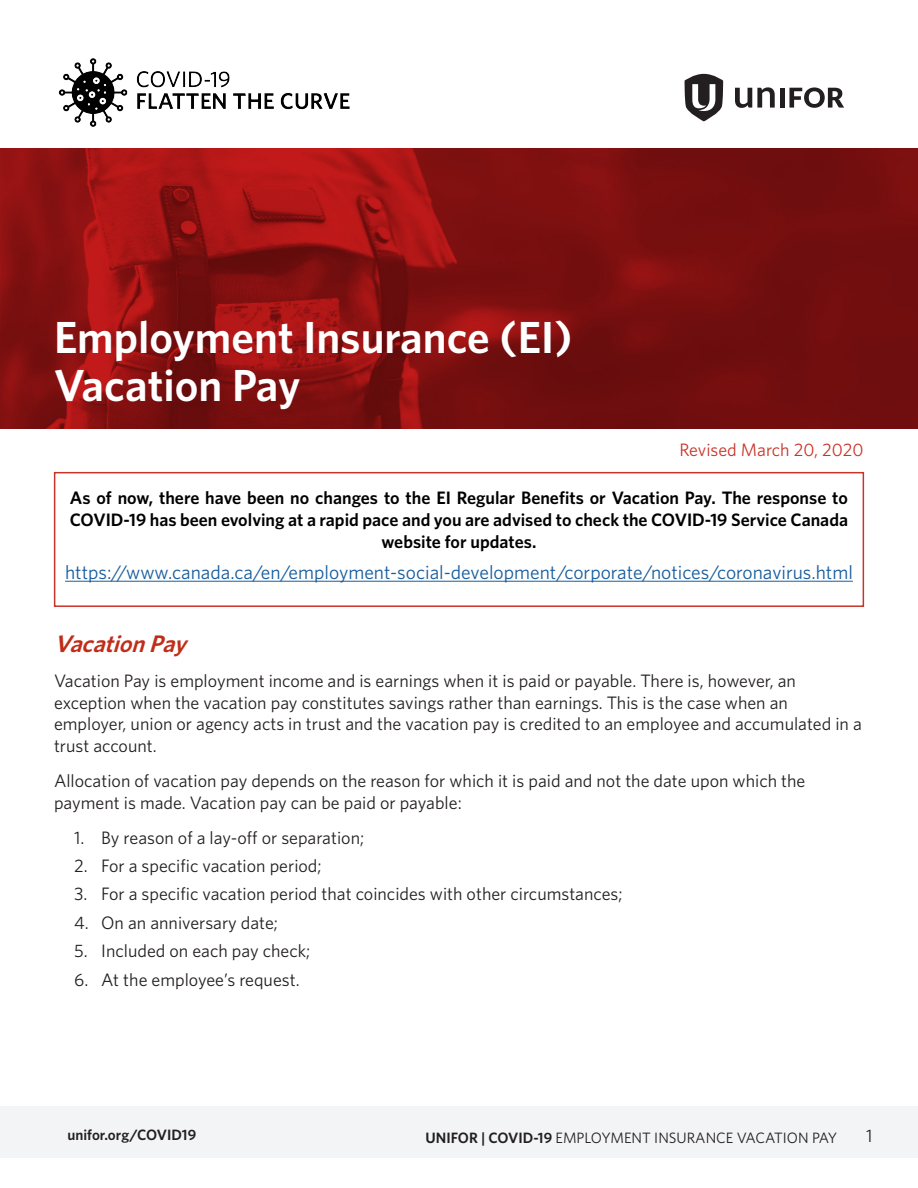
<style>
.page{position:relative;width:918px;height:1188px;background:#fff}
.page>*{position:absolute;margin:0;border:0;box-sizing:border-box;transform-origin:0 0}
.InfoSheet_Header_Hea{font:600 45px "Whitney";color:#fff}
.InfsoSheet_Body_Sub{font:italic 600 24px "Whitney";color:#c02d19}
.Infosheet_Body_url{font:19.5px "Whitney";color:#175d9e}
.InfoSheet_Body_BodyT{font:18px/21.6px "Whitney";color:#231f20}
.InfoSheet_Body_White{font:600 18px/21.6px "Whitney";color:#000;text-align:center}
.InfoSheet_Date{font:18px "Whitney";color:#ca3327}
.t1{font:15px "Whitney";color:#231f20}
.t2{font:600 15px "Whitney";color:#231f20}
.s1{font-weight:600}
</style>
<div class="page">
<div style="left:0;top:1107px;width:918px;height:51px;background:#f3f4f5"></div>
<img style="left:58px;top:58px;width:292px;height:69px">
<svg style="left:684px;top:74px;width:39px;height:47px"></svg>
<svg style="left:735px;top:87px;width:40px;height:21px"></svg>
<svg style="left:789px;top:87px;width:55px;height:21px"></svg>
<hr style="left:780px;top:88px;width:4px;height:20px;background:#231f20">
<img style="left:0;top:148px;width:918px;height:281px">
<div style="left:54px;top:472px;width:810px;height:135px;border:2px solid #ca3327"></div>
<hr style="left:65px;top:581px;width:788px;height:1px;background:#175d9e">
<p class="InfoSheet_Header_Hea" style="left:54px;top:308px;width:520px">Employment Insurance (EI)</p>
<p class="InfoSheet_Header_Hea" style="left:54px;top:356px;width:248px">Vacation Pay</p>
<p class="InfoSheet_Date" style="left:679px;top:438px;width:186px">Revised March 20, 2020</p>
<p class="InfoSheet_Body_White" style="left:70px;top:487px;width:780px">As of now, there have been no changes to the EI Regular Benefits or Vacation Pay. The response to<br>COVID-19 has been evolving at a rapid pace and you are advised to check the COVID-19 Service Canada website for updates.</p>
<p class="Infosheet_Body_url" style="left:65px;top:560px;width:789px">https://www.canada.ca/en/employment-social-development/corporate/notices/coronavirus.html</p>
<p class="InfsoSheet_Body_Sub" style="left:54px;top:628px;width:142px">VacationPay</p>
<p class="InfoSheet_Body_BodyT" style="left:54px;top:670px;width:809px">Vacation Pay is employment income and is earnings when it is paid or payable. There is, however, an exception when the vacation pay constitutes savings rather than earnings. This is the case when an employer, union or agency acts in trust and the vacation pay is credited to an employee and accumulated in a trust account.</p>
<p class="InfoSheet_Body_BodyT" style="left:54px;top:770px;width:753px">Allocation of vacation pay depends on the reason for which it is paid and not the date upon which the payment is made. Vacation pay can be paid or payable:</p>
<p class="InfoSheet_Body_BodyT" style="left:74px;top:826px;width:291px">1. By reason of a lay-off or separation;</p>
<p class="InfoSheet_Body_BodyT" style="left:74px;top:855px;width:249px">2. For a specific vacation period;</p>
<p class="InfoSheet_Body_BodyT" style="left:74px;top:883px;width:550px">3. For a specific vacation period that coincides with other circumstances;</p>
<p class="InfoSheet_Body_BodyT" style="left:74px;top:911px;width:205px">4. On an anniversary date;</p>
<p class="InfoSheet_Body_BodyT" style="left:74px;top:940px;width:238px">5. Included on each pay check;</p>
<p class="InfoSheet_Body_BodyT" style="left:74px;top:968px;width:227px">6. At the employee’s request.</p>
<p class="t2" style="left:68px;top:1125px;width:130px">unifor.org/COVID19</p>
<p class="t1" style="left:426px;top:1127px;width:413px"><span class="s1">UNIFOR | COVID-19</span> EMPLOYMENT INSURANCE VACATION PAY</p>
<p class="InfoSheet_Body_BodyT" style="left:866px;top:1124px;width:8px">1</p>
</div>
